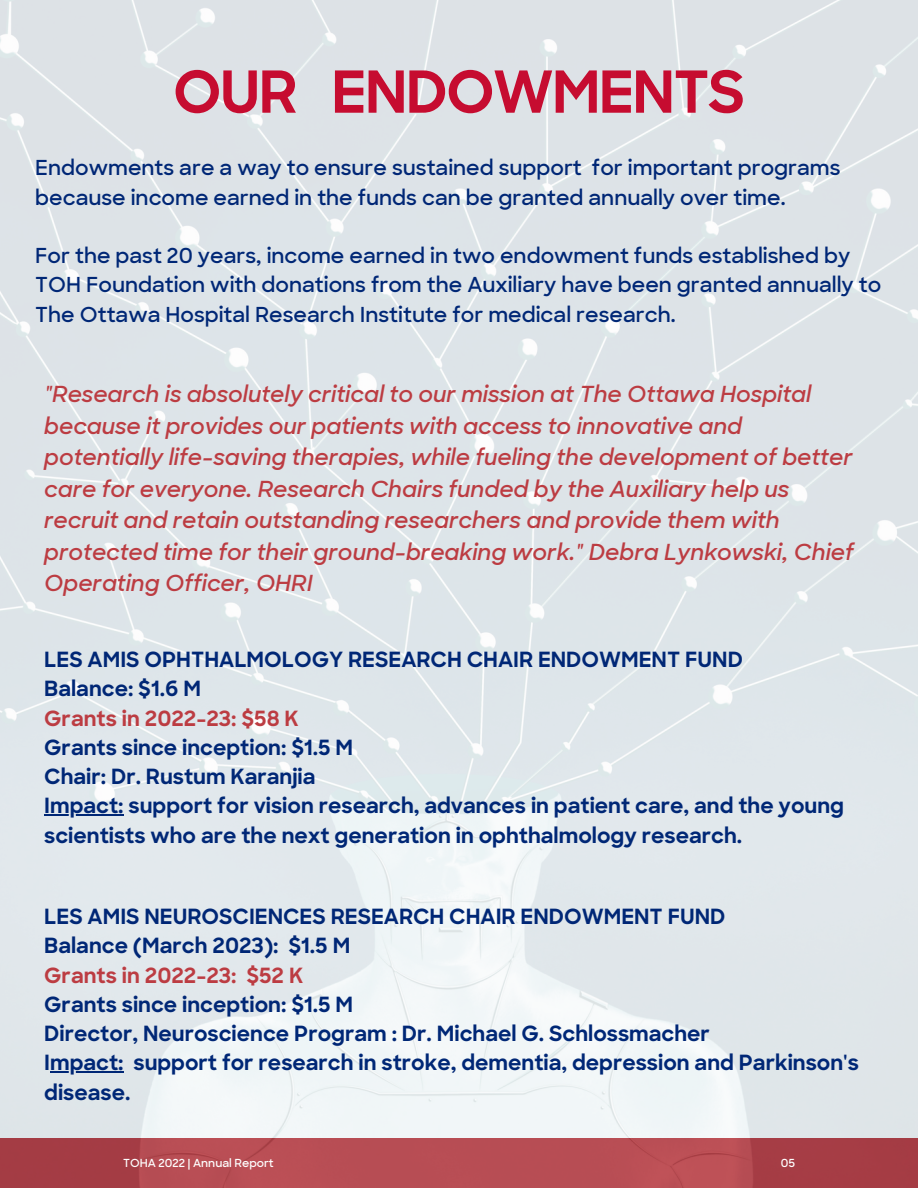
<style>
.page{position:relative;width:918px;height:1188px;background:#fff}
.page>*{position:absolute;margin:0;border:0;box-sizing:border-box;transform-origin:0 0}
.t1{font:700 57.9px "Sharp Sans";letter-spacing:-.03em;color:#c60c30}
.t2{font:italic 600 22.5px/31.5px "Sharp Sans";color:#bc3c42}
.t3{font:700 21px/29.2px "Sharp Sans";color:#002776}
.t4{font:600 21px/29.2px "Sharp Sans";color:#002776}
.t5{font:700 21px "Sharp Sans";color:#bc3c42}
.t6{font:600 11.25px "Sharp Sans";color:#fefefe}
</style>
<div class="page">
<img style="left:0;top:0;width:918px;height:1188px">
<hr style="left:50px;top:1071px;width:74px;height:2px;background:#002776">
<hr style="left:44px;top:815px;width:80px;height:1px;background:#002776">
<p class="t1" style="left:173px;top:69px;width:574px">OUR ENDOWMENTS</p>
<p class="t4" style="left:35px;top:153px;width:807px">Endowments are a way to ensure sustained support for important programs because income earned in the funds can be granted annually over time.</p>
<p class="t4" style="left:35px;top:241px;width:848px">For the past 20 years, income earned in two endowment funds established by<br>TOH Foundation with donations from the Auxiliary have been granted annually to<br>The Ottawa Hospital Research Institute for medical research.</p>
<p class="t2" style="left:44px;top:379px;width:811px">"Research is absolutely critical to our mission at The Ottawa Hospital because it provides our patients with access to innovative and potentially life-saving therapies, while fueling the development of better care for everyone. Research Chairs funded by the Auxiliary help us recruit and retain outstanding researchers and provide them with protected time for their ground-breaking work." Debra Lynkowski, Chief Operating Officer, OHRI</p>
<p class="t3" style="left:44px;top:647px;width:700px">LES AMIS OPHTHALMOLOGY RESEARCH CHAIR ENDOWMENT FUND</p>
<p class="t3" style="left:44px;top:677px;width:158px">Balance: $1.6 M</p>
<p class="t5" style="left:44px;top:710px;width:256px">Grants in 2022-23: $58 K</p>
<p class="t3" style="left:44px;top:735px;width:310px">Grants since inception: $1.5 M</p>
<p class="t3" style="left:44px;top:764px;width:273px">Chair: Dr. Rustum Karanjia</p>
<p class="t3" style="left:44px;top:794px;width:801px">Impact: support for vision research, advances in patient care, and the young scientists who are the next generation in ophthalmology research.</p>
<p class="t3" style="left:44px;top:904px;width:683px">LES AMIS NEUROSCIENCES RESEARCH CHAIR ENDOWMENT FUND</p>
<p class="t3" style="left:44px;top:933px;width:308px">Balance (March 2023): $1.5 M</p>
<p class="t5" style="left:44px;top:967px;width:260px">Grants in 2022-23: $52 K</p>
<p class="t3" style="left:44px;top:992px;width:310px">Grants since inception: $1.5 M</p>
<p class="t3" style="left:44px;top:1021px;width:667px">Director, Neuroscience Program : Dr. Michael G. Schlossmacher</p>
<p class="t3" style="left:44px;top:1050px;width:816px">Impact: support for research in stroke, dementia, depression and Parkinson's disease.</p>
<p class="t6" style="left:123px;top:1156px;width:152px">TOHA 2022 | Annual Report</p>
<p class="t6" style="left:781px;top:1156px;width:16px">05</p>
</div>
